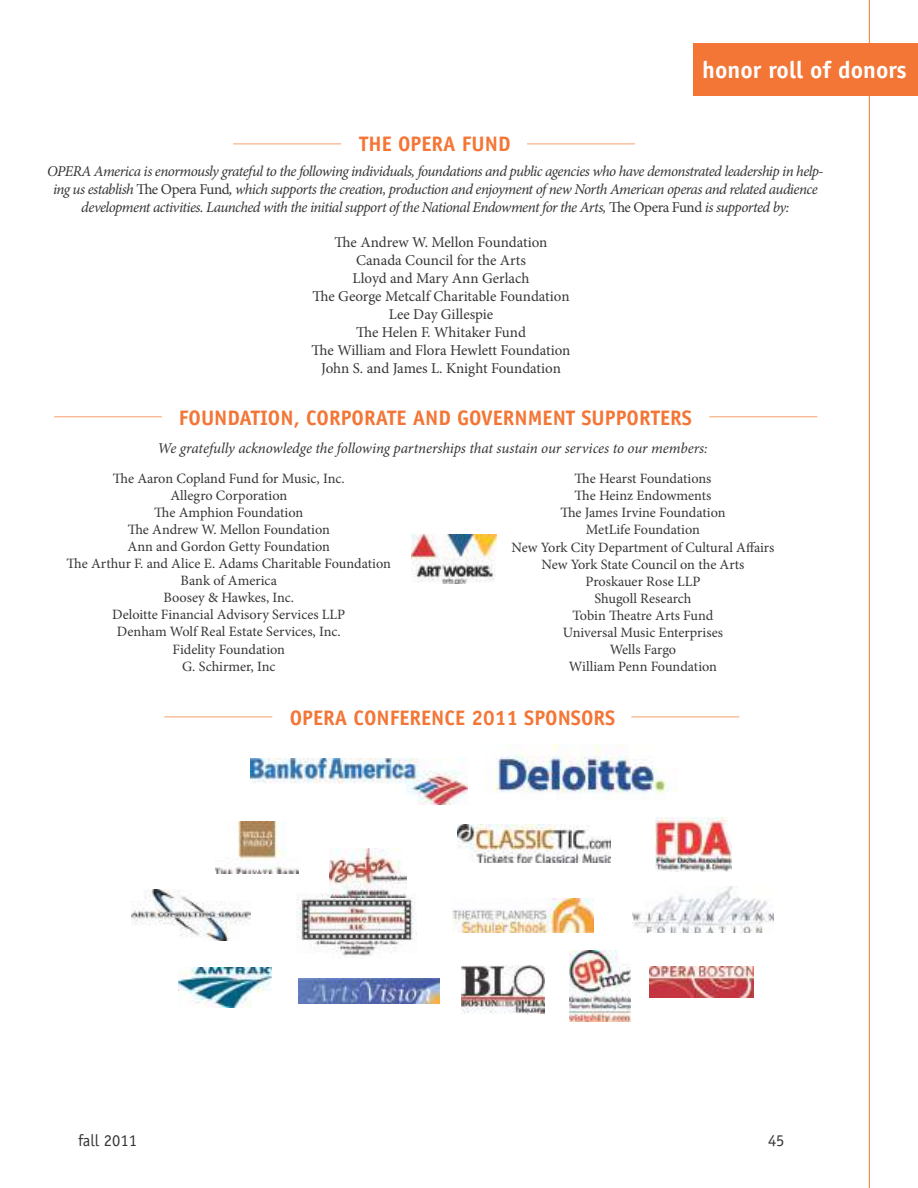
<style>
.page{position:relative;width:918px;height:1188px;background:#fff}
.page>*{position:absolute;margin:0;border:0;box-sizing:border-box;transform-origin:0 0}
.t1{font:700 24px "Officina Sans";color:#fff}
.t2{font:700 21px "Officina Sans";color:#f37636}
.t3{font:16.5px "Officina Sans";color:#373535}
.t4{font:italic 15px/18px "Minion Pro";letter-spacing:-.035em;color:#373535;text-align:center}
.t5{font:15px/18px "Minion Pro";letter-spacing:-.005em;color:#373535;text-align:center}
.t6{font:italic 15px "Minion Pro";letter-spacing:-.01em;color:#373535}
.t7{font:14.25px/17.1px "Minion Pro";color:#373535;text-align:center}
.s1{font-style:normal}
</style>
<div class="page">
<hr style="left:869px;top:0;width:1px;height:1188px;background:#f37636">
<div style="left:693px;top:43px;width:225px;height:52px;background:#f37636"></div>
<hr style="left:527px;top:144px;width:108px;height:1px;background:#f8a16c">
<hr style="left:233px;top:144px;width:108px;height:1px;background:#f8a16c">
<img style="left:132px;top:889px;width:119px;height:51px">
<img style="left:297px;top:893px;width:119px;height:63px">
<img style="left:178px;top:968px;width:93px;height:39px">
<img style="left:461px;top:966px;width:83px;height:48px">
<img style="left:649px;top:966px;width:104px;height:32px">
<img style="left:452px;top:899px;width:142px;height:33px">
<img style="left:632px;top:887px;width:142px;height:45px">
<img style="left:485px;top:744px;width:193px;height:50px">
<img style="left:250px;top:759px;width:217px;height:45px">
<img style="left:655px;top:817px;width:77px;height:54px">
<img style="left:458px;top:825px;width:152px;height:37px">
<hr style="left:631px;top:717px;width:108px;height:1px;background:#f8a16c">
<hr style="left:164px;top:717px;width:108px;height:1px;background:#f8a16c">
<img style="left:412px;top:535px;width:85px;height:49px">
<hr style="left:709px;top:416px;width:108px;height:1px;background:#f8a16c">
<hr style="left:54px;top:416px;width:108px;height:1px;background:#f8a16c">
<img style="left:215px;top:821px;width:84px;height:52px">
<img style="left:329px;top:849px;width:78px;height:48px">
<img style="left:299px;top:979px;width:141px;height:25px">
<img style="left:569px;top:951px;width:62px;height:70px">
<h1 class="t1" style="left:702px;top:55px;width:206px">honor roll of donors</h1>
<h2 class="t2" style="left:359px;top:130px;width:153px">THE OPERA FUND</h2>
<p class="t4" style="left:47px;top:162px;width:778px">OPERA America is enormously grateful to the following individuals, foundations and public agencies who have demonstrated leadership in help&shy;ing us establish <span class="s1">The Opera Fund</span>, which supports the creation, production and enjoyment of new North American operas and related audience development activities. Launched with the initial support of the National Endowment for the Arts, <span class="s1">The Opera Fund</span> is supported by:</p>
<p class="t5" style="left:312px;top:234px;width:260px">The Andrew W. Mellon Foundation<br>Canada Council for the Arts<br>Lloyd and Mary Ann Gerlach<br>The George Metcalf Charitable Foundation<br>Lee Day Gillespie<br>The Helen F. Whitaker Fund<br>The William and Flora Hewlett Foundation<br>John S. and James L. Knight Foundation</p>
<h2 class="t2" style="left:179px;top:405px;width:515px">FOUNDATION, CORPORATE AND GOVERNMENT SUPPORTERS</h2>
<p class="t6" style="left:158px;top:438px;width:552px">We gratefully acknowledge the following partnerships that sustain our services to our members:</p>
<p class="t7" style="left:67px;top:470px;width:326px">The Aaron Copland Fund for Music, Inc.<br>Allegro Corporation<br>The Amphion Foundation<br>The Andrew W. Mellon Foundation<br>Ann and Gordon Getty Foundation<br>The Arthur F. and Alice E. Adams Charitable Foundation<br>Bank of America<br>Boosey &amp; Hawkes, Inc.<br>Deloitte Financial Advisory Services LLP<br>Denham Wolf Real Estate Services, Inc.<br>Fidelity Foundation<br>G. Schirmer, Inc</p>
<p class="t7" style="left:512px;top:470px;width:264px">The Hearst Foundations<br>The Heinz Endowments<br>The James Irvine Foundation<br>MetLife Foundation<br>New York City Department of Cultural Affairs<br>New York State Council on the Arts<br>Proskauer Rose LLP<br>Shugoll Research<br>Tobin Theatre Arts Fund<br>Universal Music Enterprises<br>Wells Fargo<br>William Penn Foundation</p>
<h2 class="t2" style="left:290px;top:705px;width:327px">OPERA CONFERENCE 2011 SPONSORS</h2>
<p class="t3" style="left:78px;top:1131px;width:60px">fall 2011</p>
<p class="t3" style="left:768px;top:1131px;width:18px">45</p>
</div>
